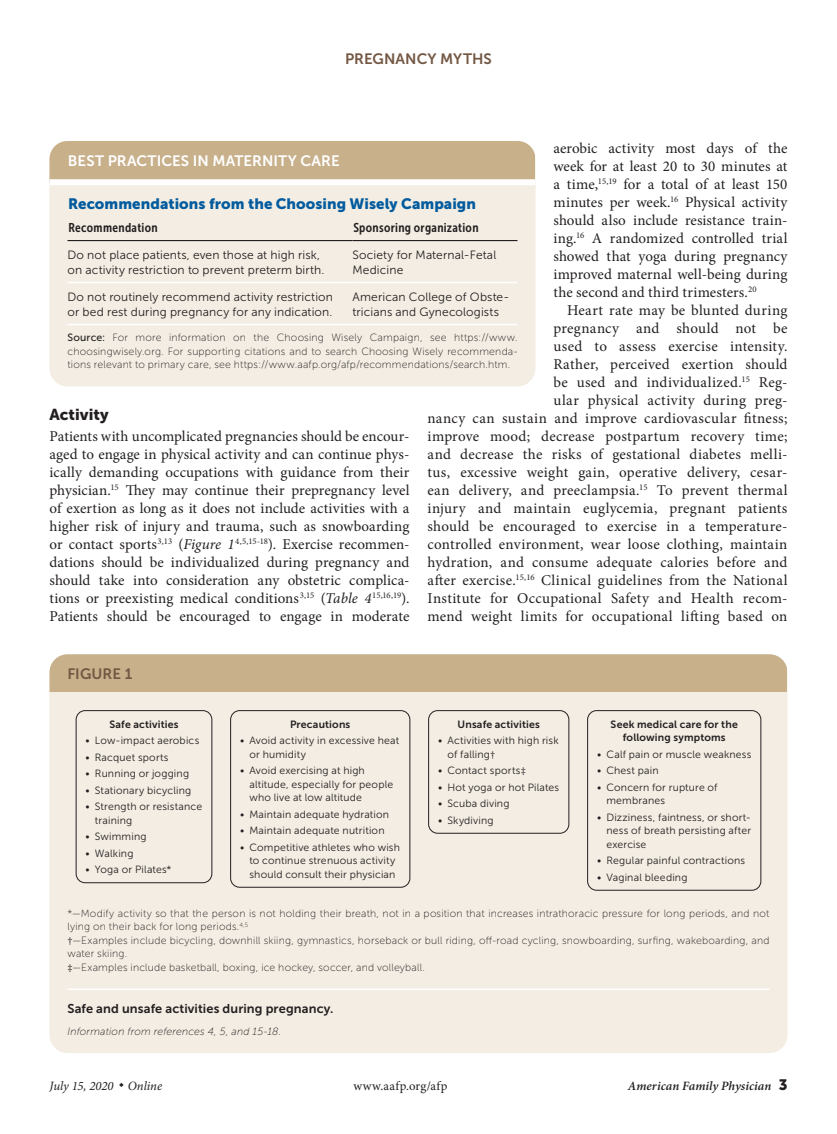
<style>
.page{position:relative;width:837px;height:1134px;background:#fff}
.page>*{position:absolute;margin:0;border:0;box-sizing:border-box;transform-origin:0 0}
.head1{font:15.75px "Museo Sans 900";color:#231f20}
.body_noindent{font:15px/18px "Minion Pro";color:#231f20;text-align:justify}
.body_text{font:15px/18px "Minion Pro";letter-spacing:.02em;color:#231f20;text-align:right}
.table_title{font:15px "Museo Sans 900";letter-spacing:.005em;color:#015b9e}
.sort_title{font:15px "Museo Sans 700";color:#fff}
.figure{font:15px "Museo Sans 700";letter-spacing:.005em;color:#745844}
.t1{font:italic 12.75px "Minion Pro";color:#231f20}
.t2{font:12.75px "Museo Sans 700";letter-spacing:.01em;color:#231f20}
.table_head1{font:12.75px "Museo Sans Cond 700";letter-spacing:.025em;color:#231f20}
.t3{font:italic 600 12.75px "Minion Pro";letter-spacing:.005em;color:#231f20}
.t4{font:12.75px "Minion Pro";letter-spacing:.03em;color:#231f20}
.table_data{font:12px/15px "Museo Sans 300";letter-spacing:.01em;color:#231f20}
.table_data_last_col{font:12px/15px "Museo Sans 300";letter-spacing:.01em;color:#231f20}
.fig_text_left{font:10.5px/13.5px "Museo Sans 300";letter-spacing:.015em;color:#231f20}
.table_fig_note_nospa{font:10.5px/13.5px "Museo Sans 100";letter-spacing:.02em;color:#231f20}
.table_fig_note{font:10.5px/13.5px "Museo Sans 100";letter-spacing:.02em;color:#231f20;text-align:justify}
.fig_text{font:10.5px/13.5px "Museo Sans 700";letter-spacing:.015em;color:#231f20;text-align:center}
.table_fig_note-2{font:italic 10.5px "Museo Sans 100";letter-spacing:.015em;color:#231f20}
.s1{font-family:"Museo Sans 500"}
.s2{font-style:italic}
.s3{font-family:"Minion Pro"}
.s4{font-family:"Museo Sans 900";font-weight:400;font-style:normal;font-size:15px}
</style>
<div class="page">
<div style="left:50px;top:141px;width:486px;height:245px;background:#f3ede3;border-radius:18px"></div>
<hr style="left:68px;top:282px;width:284px;height:1px;background:#fff">
<hr style="left:352px;top:282px;width:166px;height:1px;background:#fff">
<hr style="left:68px;top:240px;width:284px;height:1px;background:#231f20">
<hr style="left:352px;top:240px;width:166px;height:1px;background:#231f20">
<hr style="left:68px;top:324px;width:284px;height:1px;background:#fff">
<hr style="left:352px;top:324px;width:166px;height:1px;background:#fff">
<div style="left:50px;top:141px;width:486px;height:42px;background:#c8b08b"></div>
<div style="left:50px;top:179px;width:486px;height:6px;background:#fff"></div>
<div style="left:50px;top:654px;width:738px;height:399px;background:#f3ede3;border-radius:18px"></div>
<div style="left:50px;top:654px;width:738px;height:38px;background:#c8b08b"></div>
<hr style="left:68px;top:988px;width:702px;height:2px;background:#fff">
<div style="left:428px;top:710px;width:141px;height:124px;border:1px solid #231f20;border-radius:9px"></div>
<div style="left:76px;top:710px;width:136px;height:173px;border:1px solid #231f20;border-radius:9px"></div>
<div style="left:230px;top:710px;width:180px;height:178px;border:1px solid #231f20;border-radius:9px"></div>
<div style="left:587px;top:710px;width:174px;height:181px;border:1px solid #231f20;border-radius:9px"></div>
<p class="figure" style="left:345px;top:50px;width:148px">PREGNANCY MYTHS</p>
<p class="body_noindent" style="left:554px;top:139px;width:236px">aerobic activity most days of the week for at least 20 to 30 minutes at a time,<sup>15,19</sup> for a total of at least 150 minutes per week.<sup>16</sup> Physical activity should also include resistance train&shy;ing.<sup>16</sup> A randomized controlled trial showed that yoga during pregnancy improved maternal well-being during the second and third trimesters.<sup>20</sup></p>
<p class="body_text" style="left:428px;top:301px;width:362px">Heart rate may be blunted during<br>pregnancy and should not be<br>used to assess exercise intensity.<br>Rather, perceived exertion should<br>be used and individualized.<sup>15</sup> Reg-<br>ular physical activity during preg-<br>nancy can sustain and improve cardiovascular fitness; improve mood; decrease postpartum recovery time; and decrease the risks of gestational diabetes melli&shy;tus, excessive weight gain, operative delivery, cesar&shy;ean delivery, and preeclampsia.<sup>15</sup> To prevent thermal injury and maintain euglycemia, pregnant patients should be encouraged to exercise in a temperature&shy;controlled environment, wear loose clothing, maintain hydration, and consume adequate calories before and after exercise.<sup>15,16</sup> Clinical guidelines from the National Institute for Occupational Safety and Health recom&shy;mend weight limits for occupational lifting based on</p>
<p class="sort_title" style="left:68px;top:152px;width:273px">BEST PRACTICES IN MATERNITY CARE</p>
<p class="table_title" style="left:68px;top:195px;width:409px">Recommendations from the Choosing Wisely Campaign</p>
<p class="table_head1" style="left:68px;top:220px;width:91px">Recommendation</p>
<p class="table_head1" style="left:353px;top:220px;width:127px">Sponsoring organization</p>
<p class="table_data" style="left:68px;top:247px;width:259px">Do not place patients, even those at high risk, on activity restriction to prevent preterm birth.</p>
<p class="table_data_last_col" style="left:352px;top:247px;width:145px">Society for Maternal-Fetal<br>Medicine</p>
<p class="table_data" style="left:68px;top:289px;width:267px">Do not routinely recommend activity restriction or bed rest during pregnancy for any indication.</p>
<p class="table_data_last_col" style="left:352px;top:289px;width:158px">American College of Obste&shy;tricians and Gynecologists</p>
<p class="table_fig_note" style="left:68px;top:331px;width:452px"><span class="s1">Source:</span> For more information on the Choosing Wisely Campaign, see https://www. choosingwisely.org. For supporting citations and to search Choosing Wisely recommenda&shy;tions relevant to primary care, see https://www.aafp.org/afp/recommendations/search.htm.</p>
<p class="head1" style="left:50px;top:406px;width:61px">Activity</p>
<p class="body_noindent" style="left:50px;top:427px;width:362px">Patients with uncomplicated pregnancies should be encour&shy;aged to engage in physical activity and can continue phys&shy;ically demanding occupations with guidance from their physician.<sup>15</sup> They may continue their prepregnancy level of exertion as long as it does not include activities with a higher risk of injury and trauma, such as snowboarding or contact sports<sup>3,13</sup> (<span class="s2">Figure 1</span><sup>4,5,15-18</sup>). Exercise recommen&shy;dations should be individualized during pregnancy and should take into consideration any obstetric complica&shy;tions or preexisting medical conditions<sup>3,15</sup> (<span class="s2">Table 4</span><sup>15,16,19</sup>).<br>Patients should be encouraged to engage in moderate</p>
<p class="figure" style="left:68px;top:666px;width:66px">FIGURE 1</p>
<p class="fig_text" style="left:611px;top:717px;width:129px">Seek medical care for the following symptoms</p>
<p class="fig_text_left" style="left:597px;top:748px;width:156px">• Calf pain or muscle weakness</p>
<p class="fig_text_left" style="left:597px;top:764px;width:63px">• Chest pain</p>
<p class="fig_text_left" style="left:606px;top:781px;width:113px;text-indent:-9px">• Concern for rupture of membranes</p>
<p class="fig_text_left" style="left:606px;top:811px;width:146px;text-align:justify;text-indent:-9px">• Dizziness, faintness, or short&shy;ness of breath persisting after exercise</p>
<p class="fig_text_left" style="left:597px;top:854px;width:150px">• Regular painful contractions</p>
<p class="fig_text_left" style="left:597px;top:871px;width:92px">• Vaginal bleeding</p>
<p class="table_fig_note_nospa" style="left:68px;top:906px;width:704px">*—Modify activity so that the person is not holding their breath, not in a position that increases intrathoracic pressure for long periods, and not lying on their back for long periods.<sup>4,5</sup></p>
<p class="table_fig_note_nospa" style="left:68px;top:933px;width:704px"><span class="s3">†</span>—Examples include bicycling, downhill skiing, gymnastics, horseback or bull riding, off-road cycling, snowboarding, surfing, wakeboarding, and water skiing.</p>
<p class="table_fig_note_nospa" style="left:68px;top:960px;width:359px"><span class="s3">‡</span>—Examples include basketball, boxing, ice hockey, soccer, and volleyball.</p>
<p class="fig_text" style="left:109px;top:717px;width:71px">Safe activities</p>
<p class="fig_text_left" style="left:86px;top:734px;width:115px">• Low-impact aerobics</p>
<p class="fig_text_left" style="left:86px;top:751px;width:85px">• Racquet sports</p>
<p class="fig_text_left" style="left:86px;top:767px;width:105px">• Running or jogging</p>
<p class="fig_text_left" style="left:86px;top:784px;width:107px">• Stationary bicycling</p>
<p class="fig_text_left" style="left:95px;top:800px;width:109px;text-indent:-9px">• Strength or resistance training</p>
<p class="fig_text_left" style="left:86px;top:830px;width:63px">• Swimming</p>
<p class="fig_text_left" style="left:86px;top:847px;width:50px">• Walking</p>
<p class="fig_text_left" style="left:86px;top:863px;width:87px">• Yoga or Pilates*</p>
<p class="fig_text" style="left:458px;top:717px;width:84px">Unsafe activities</p>
<p class="fig_text_left" style="left:447px;top:734px;width:113px;text-indent:-9px">• Activities with high risk of falling<span class="s3">†</span></p>
<p class="fig_text_left" style="left:438px;top:764px;width:89px">• Contact sports<span class="s3">‡</span></p>
<p class="fig_text_left" style="left:438px;top:781px;width:123px">• Hot yoga or hot Pilates</p>
<p class="fig_text_left" style="left:438px;top:797px;width:73px">• Scuba diving</p>
<p class="fig_text_left" style="left:438px;top:814px;width:57px">• Skydiving</p>
<p class="fig_text" style="left:290px;top:717px;width:62px">Precautions</p>
<p class="fig_text_left" style="left:249px;top:734px;width:151px;text-indent:-9px">• Avoid activity in excessive heat or humidity</p>
<p class="fig_text_left" style="left:249px;top:764px;width:145px;text-indent:-9px">• Avoid exercising at high altitude, especially for people who live at low altitude</p>
<p class="fig_text_left" style="left:240px;top:808px;width:151px">• Maintain adequate hydration</p>
<p class="fig_text_left" style="left:240px;top:824px;width:146px">• Maintain adequate nutrition</p>
<p class="fig_text_left" style="left:240px;top:841px;width:161px;text-align:center">• Competitive athletes who wish to continue strenuous activity should consult their physician</p>
<p class="t2" style="left:68px;top:1001px;width:267px">Safe and unsafe activities during pregnancy.</p>
<p class="table_fig_note-2" style="left:68px;top:1026px;width:215px">Information from references 4, 5, and 15-18.</p>
<p class="t1" style="left:50px;top:1078px;width:114px">July 15, 2020 ◆ Online</p>
<p class="t4" style="left:353px;top:1078px;width:96px">www.aafp.org/afp</p>
<p class="t3" style="left:628px;top:1077px;width:161px">American Family Physician <span class="s4">3</span></p>
<p class="t1" style="left:50px;top:1078px;width:204px">Date xx, xxxx ◆ Volume xx, Number xx</p>
</div>
